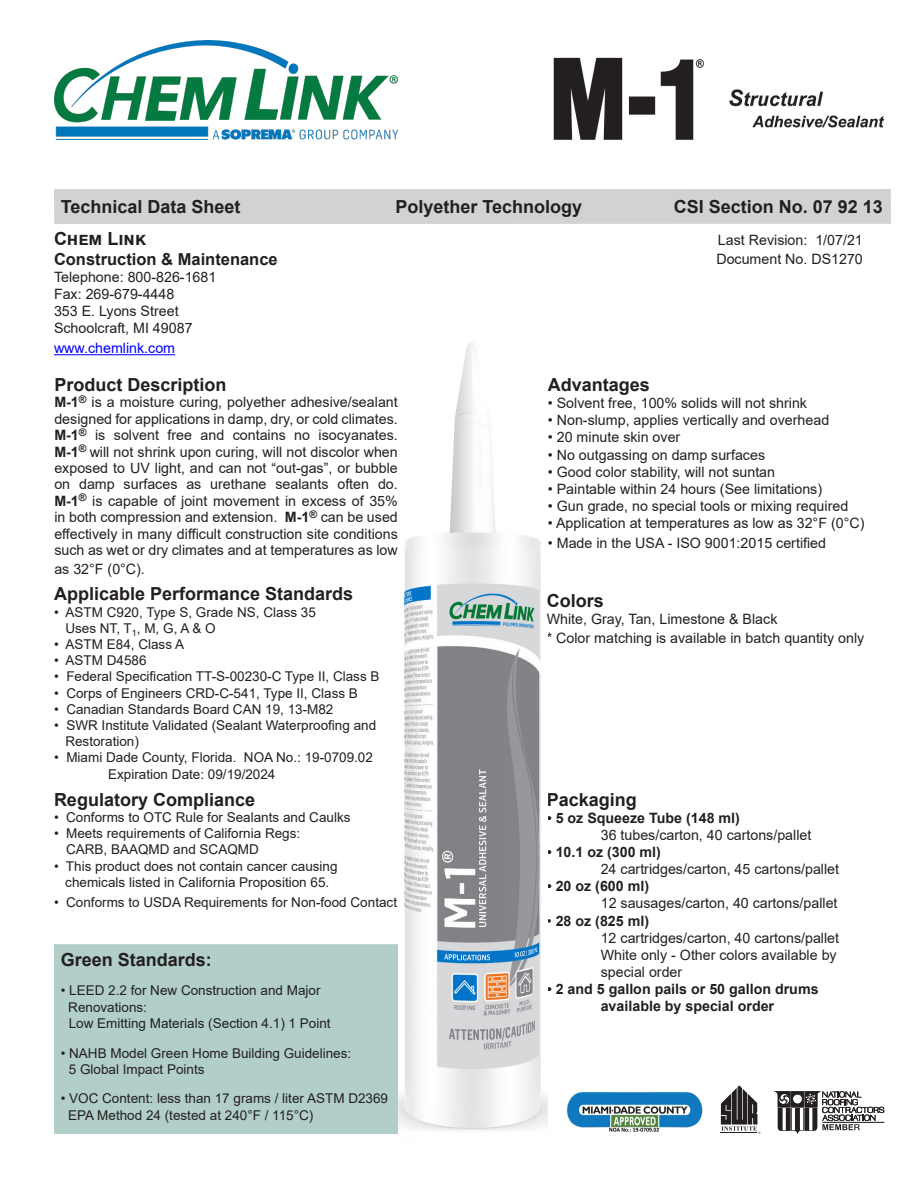
<style>
.page{position:relative;width:918px;height:1188px;background:#fff}
.page>*{position:absolute;margin:0;border:0;box-sizing:border-box;transform-origin:0 0}
.t1{font:700 18px "Arial";color:#231f20}
.t2{font:700 16.5px "Arial";color:#231f20}
.t3{font:14.25px/16.4px "Arial";color:#231f20;text-align:justify}
.t4{font:700 14.25px "Arial";color:#231f20}
.t5{font:14.25px "Arial";color:#00f}
.t6{font:13.5px "Arial";color:#231f20}
.s1{font-weight:700}
.s2{font-weight:400}
</style>
<div class="page">
<div style="left:54px;top:189px;width:837px;height:35px;background:#d1d2d4"></div>
<div style="left:54px;top:944px;width:344px;height:190px;background:#b2cec9"></div>
<img style="left:553px;top:57px;width:332px;height:83px">
<hr style="left:54px;top:354px;width:121px;height:1px;background:#00f">
<img style="left:398px;top:343px;width:150px;height:788px">
<hr style="left:720px;top:1132px;width:37px;height:1px;background:#231f20">
<svg style="left:721px;top:1085px;width:40px;height:49px"></svg>
<svg style="left:774px;top:1091px;width:110px;height:43px"></svg>
<img style="left:54px;top:40px;width:344px;height:99px">
<img style="left:566px;top:1092px;width:137px;height:40px">
<p class="t1" style="left:61px;top:194px;width:181px">Technical Data Sheet</p>
<p class="t1" style="left:396px;top:194px;width:188px">Polyether Technology</p>
<p class="t1" style="left:674px;top:194px;width:211px">CSI Section No. 07 92 13</p>
<p class="t1" style="left:54px;top:226px;width:94px">Chem Link</p>
<p class="t2" style="left:54px;top:248px;width:225px">Construction &amp; Maintenance</p>
<p class="t3" style="left:54px;top:269px;width:164px">Telephone: 800-826-1681</p>
<p class="t3" style="left:54px;top:286px;width:122px">Fax: 269-679-4448</p>
<p class="t3" style="left:54px;top:303px;width:126px">353 E. Lyons Street</p>
<p class="t3" style="left:54px;top:320px;width:140px">Schoolcraft, MI 49087</p>
<p class="t5" style="left:54px;top:338px;width:123px">www.chemlink.com</p>
<p class="t1" style="left:54px;top:372px;width:174px">Product Description</p>
<p class="t3" style="left:54px;top:394px;width:345px"><span class="s1">M-1</span><sup>®</sup> is a moisture curing, polyether adhesive/sealant designed for applications in damp, dry, or cold climates.<br><span class="s1">M-1</span><sup>®</sup> is solvent free and contains no isocyanates.<br><span class="s1">M-1</span><sup>®</sup> will not shrink upon curing, will not discolor when exposed to UV light, and can not “out-gas”, or bubble on damp surfaces as urethane sealants often do.<br><span class="s1">M-1</span><sup>®</sup> is capable of joint movement in excess of 35% in both compression and extension. <span class="s1">M-1</span><sup>®</sup> can be used effectively in many difficult construction site conditions such as wet or dry climates and at temperatures as low</p>
<p class="t3" style="left:54px;top:561px;width:92px">as 32°F (0°C).</p>
<p class="t1" style="left:54px;top:581px;width:301px">Applicable Performance Standards</p>
<p class="t6" style="left:54px;top:603px;width:263px">• ASTM C920, Type S, Grade NS, Class 35</p>
<p class="t6" style="left:65px;top:619px;width:152px">Uses NT, T<sub>1</sub>, M, G, A &amp; O</p>
<p class="t6" style="left:54px;top:635px;width:132px">• ASTM E84, Class A</p>
<p class="t6" style="left:54px;top:651px;width:94px">• ASTM D4586</p>
<p class="t6" style="left:54px;top:667px;width:327px">• Federal Specification TT-S-00230-C Type II, Class B</p>
<p class="t6" style="left:54px;top:684px;width:305px">• Corps of Engineers CRD-C-541, Type II, Class B</p>
<p class="t6" style="left:54px;top:700px;width:281px">• Canadian Standards Board CAN 19, 13-M82</p>
<p class="t6" style="left:54px;top:716px;width:324px">• SWR Institute Validated (Sealant Waterproofing and</p>
<p class="t6" style="left:65px;top:732px;width:75px">Restoration)</p>
<p class="t6" style="left:54px;top:748px;width:320px">• Miami Dade County, Florida. NOA No.: 19-0709.02</p>
<p class="t6" style="left:108px;top:765px;width:169px">Expiration Date: 09/19/2024</p>
<p class="t1" style="left:54px;top:787px;width:203px">Regulatory Compliance</p>
<p class="t6" style="left:54px;top:808px;width:298px">• Conforms to OTC Rule for Sealants and Caulks</p>
<p class="t6" style="left:54px;top:824px;width:248px">• Meets requirements of California Regs:</p>
<p class="t6" style="left:66px;top:840px;width:194px">CARB, BAAQMD and SCAQMD</p>
<p class="t6" style="left:54px;top:857px;width:285px">• This product does not contain cancer causing</p>
<p class="t6" style="left:65px;top:873px;width:266px">chemicals listed in California Proposition 65.</p>
<p class="t6" style="left:54px;top:893px;width:345px">• Conforms to USDA Requirements for Non-food Contact</p>
<p class="t1" style="left:61px;top:947px;width:153px">Green Standards:</p>
<p class="t6" style="left:61px;top:981px;width:261px">• LEED 2.2 for New Construction and Major</p>
<p class="t6" style="left:68px;top:998px;width:80px">Renovations:</p>
<p class="t6" style="left:69px;top:1014px;width:263px">Low Emitting Materials (Section 4.1) 1 Point</p>
<p class="t6" style="left:61px;top:1044px;width:292px">• NAHB Model Green Home Building Guidelines:</p>
<p class="t6" style="left:69px;top:1060px;width:137px">5 Global Impact Points</p>
<p class="t6" style="left:61px;top:1089px;width:329px">• VOC Content: less than 17 grams / liter ASTM D2369</p>
<p class="t6" style="left:68px;top:1106px;width:247px">EPA Method 24 (tested at 240°F / 115°C)</p>
<p class="t3" style="left:718px;top:232px;width:146px">Last Revision: 1/07/21</p>
<p class="t3" style="left:716px;top:251px;width:148px">Document No. DS1270</p>
<p class="t1" style="left:548px;top:372px;width:104px">Advantages</p>
<p class="t3" style="left:548px;top:395px;width:261px">• Solvent free, 100% solids will not shrink</p>
<p class="t3" style="left:548px;top:412px;width:283px">• Non-slump, applies vertically and overhead</p>
<p class="t3" style="left:548px;top:429px;width:134px">• 20 minute skin over</p>
<p class="t3" style="left:548px;top:446px;width:219px">• No outgassing on damp surfaces</p>
<p class="t3" style="left:548px;top:463px;width:229px">• Good color stability, will not suntan</p>
<p class="t3" style="left:548px;top:480px;width:276px">• Paintable within 24 hours (See limitations)</p>
<p class="t3" style="left:548px;top:498px;width:302px">• Gun grade, no special tools or mixing required</p>
<p class="t3" style="left:548px;top:515px;width:318px">• Application at temperatures as low as 32°F (0°C)</p>
<p class="t3" style="left:548px;top:534px;width:280px">• Made in the USA - ISO 9001:2015 certified</p>
<p class="t1" style="left:547px;top:588px;width:59px">Colors</p>
<p class="t3" style="left:547px;top:611px;width:232px">White, Gray, Tan, Limestone &amp; Black</p>
<p class="t3" style="left:547px;top:630px;width:319px">* Color matching is available in batch quantity only</p>
<p class="t1" style="left:547px;top:787px;width:92px">Packaging</p>
<p class="t4" style="left:547px;top:808px;width:195px">• 5 oz Squeeze Tube (148 ml)</p>
<p class="t3" style="left:601px;top:827px;width:212px">36 tubes/carton, 40 cartons/pallet</p>
<p class="t4" style="left:547px;top:842px;width:116px">• 10.1 oz (300 ml)</p>
<p class="t3" style="left:601px;top:861px;width:240px">24 cartridges/carton, 45 cartons/pallet</p>
<p class="t4" style="left:547px;top:876px;width:104px">• 20 oz (600 ml)</p>
<p class="t3" style="left:601px;top:895px;width:238px">12 sausages/carton, 40 cartons/pallet</p>
<p class="t4" style="left:547px;top:910px;width:104px"><span class="s2">•</span> 28 oz (825 ml)</p>
<p class="t3" style="left:601px;top:929px;width:240px">12 cartridges/carton, 40 cartons/pallet</p>
<p class="t3" style="left:601px;top:946px;width:237px">White only - Other colors available by</p>
<p class="t3" style="left:601px;top:964px;width:83px">special order</p>
<p class="t4" style="left:547px;top:979px;width:273px">• 2 and 5 gallon pails or 50 gallon drums</p>
<p class="t4" style="left:601px;top:996px;width:175px">available by special order</p>
</div>
